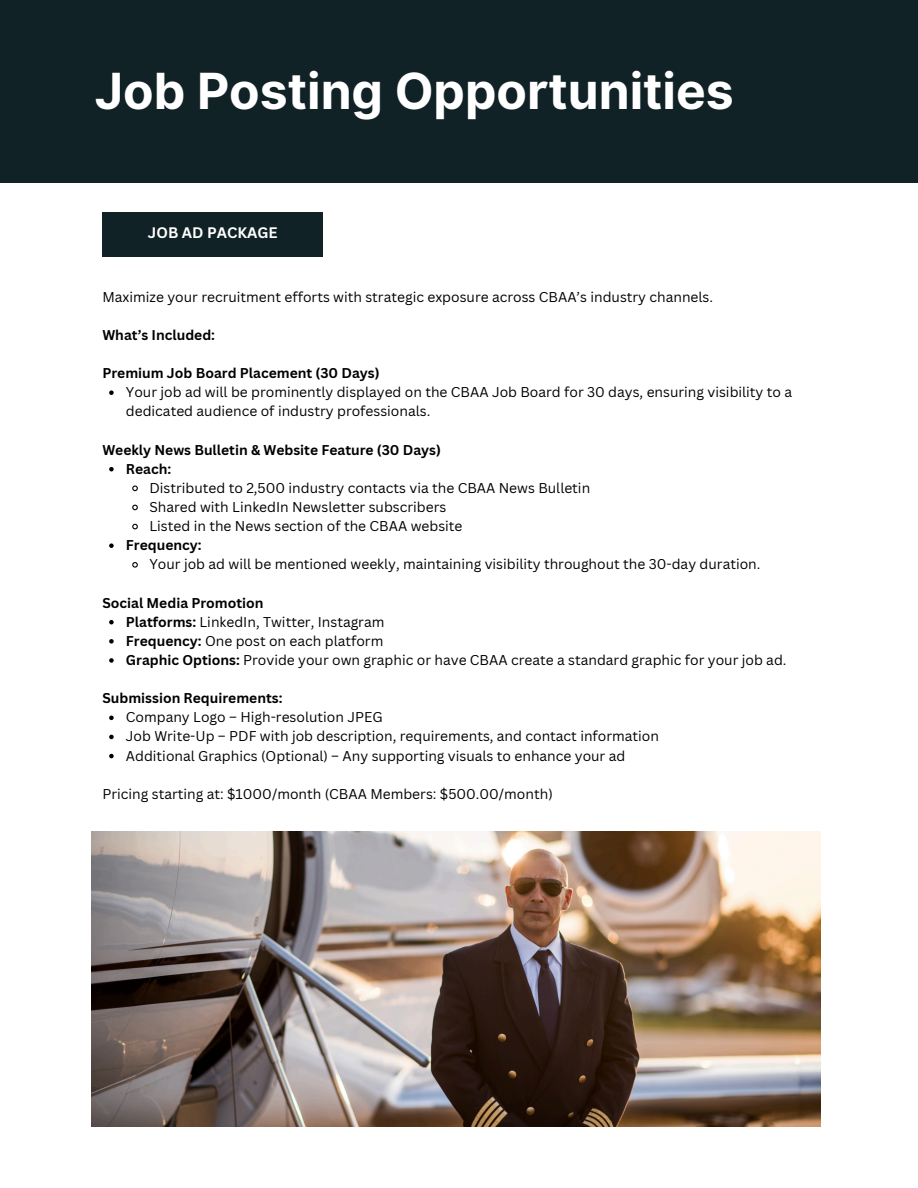
<style>
.page{position:relative;width:918px;height:1188px;background:#fff}
.page>*{position:absolute;margin:0;border:0;box-sizing:border-box;transform-origin:0 0}
.t1{font:700 49.8px "Inter";color:#fff}
.t2{font:700 14.85px "Canva Sans";color:#fff}
.t3{font:13.8px/19.2px "Canva Sans";color:#000}
.t4{font:700 13.8px "Canva Sans";color:#000}
.s1{font-weight:700}
</style>
<div class="page">
<div style="left:102px;top:212px;width:221px;height:45px;background:#102226"></div>
<div style="left:0;top:0;width:918px;height:183px;background:#102226"></div>
<svg style="left:109px;top:390px;width:5px;height:5px"></svg>
<svg style="left:109px;top:467px;width:5px;height:4px"></svg>
<svg style="left:132px;top:485px;width:6px;height:7px"></svg>
<svg style="left:132px;top:504px;width:6px;height:7px"></svg>
<svg style="left:132px;top:523px;width:6px;height:7px"></svg>
<svg style="left:109px;top:543px;width:5px;height:5px"></svg>
<svg style="left:132px;top:562px;width:6px;height:6px"></svg>
<svg style="left:109px;top:620px;width:5px;height:4px"></svg>
<svg style="left:109px;top:639px;width:5px;height:5px"></svg>
<svg style="left:109px;top:658px;width:5px;height:5px"></svg>
<svg style="left:109px;top:716px;width:5px;height:4px"></svg>
<svg style="left:109px;top:735px;width:5px;height:4px"></svg>
<svg style="left:109px;top:754px;width:5px;height:4px"></svg>
<img style="left:92px;top:831px;width:729px;height:296px">
<h2 class="t1" style="left:95px;top:61px;width:640px">Job Posting Opportunities</h2>
<h1 class="t2" style="left:148px;top:222px;width:131px">JOB AD PACKAGE</h1>
<p class="t3" style="left:102px;top:287px;width:612px">Maximize your recruitment efforts with strategic exposure across CBAA’s industry channels.</p>
<h3 class="t4" style="left:102px;top:325px;width:114px">What’s Included:</h3>
<h3 class="t4" style="left:102px;top:363px;width:279px">Premium Job Board Placement (30 Days)</h3>
<p class="t3" style="left:126px;top:382px;width:668px">Your job ad will be prominently displayed on the CBAA Job Board for 30 days, ensuring visibility to a dedicated audience of industry professionals.</p>
<p class="t4" style="left:102px;top:440px;width:340px">Weekly News Bulletin &amp; Website Feature (30 Days)</p>
<p class="t4" style="left:126px;top:459px;width:47px">Reach:</p>
<p class="t3" style="left:149px;top:478px;width:442px">Distributed to 2,500 industry contacts via the CBAA News Bulletin</p>
<p class="t3" style="left:149px;top:497px;width:298px">Shared with LinkedIn Newsletter subscribers</p>
<p class="t3" style="left:149px;top:516px;width:315px">Listed in the News section of the CBAA website</p>
<p class="t4" style="left:126px;top:535px;width:77px">Frequency:</p>
<p class="t3" style="left:149px;top:554px;width:613px">Your job ad will be mentioned weekly, maintaining visibility throughout the 30-day duration.</p>
<h3 class="t4" style="left:102px;top:593px;width:163px">Social Media Promotion</h3>
<p class="t3" style="left:126px;top:612px;width:260px"><span class="s1">Platforms:</span> LinkedIn, Twitter, Instagram</p>
<p class="t3" style="left:126px;top:631px;width:259px"><span class="s1">Frequency:</span> One post on each platform</p>
<p class="t3" style="left:126px;top:650px;width:662px"><span class="s1">Graphic Options:</span> Provide your own graphic or have CBAA create a standard graphic for your job ad.</p>
<h3 class="t4" style="left:102px;top:688px;width:182px">Submission Requirements:</h3>
<p class="t3" style="left:126px;top:707px;width:258px">Company Logo – High-resolution JPEG</p>
<p class="t3" style="left:126px;top:727px;width:535px">Job Write-Up – PDF with job description, requirements, and contact information</p>
<p class="t3" style="left:126px;top:746px;width:501px">Additional Graphics (Optional) – Any supporting visuals to enhance your ad</p>
<p class="t3" style="left:102px;top:784px;width:452px">Pricing starting at: $1000/month (CBAA Members: $500.00/month)</p>
</div>
